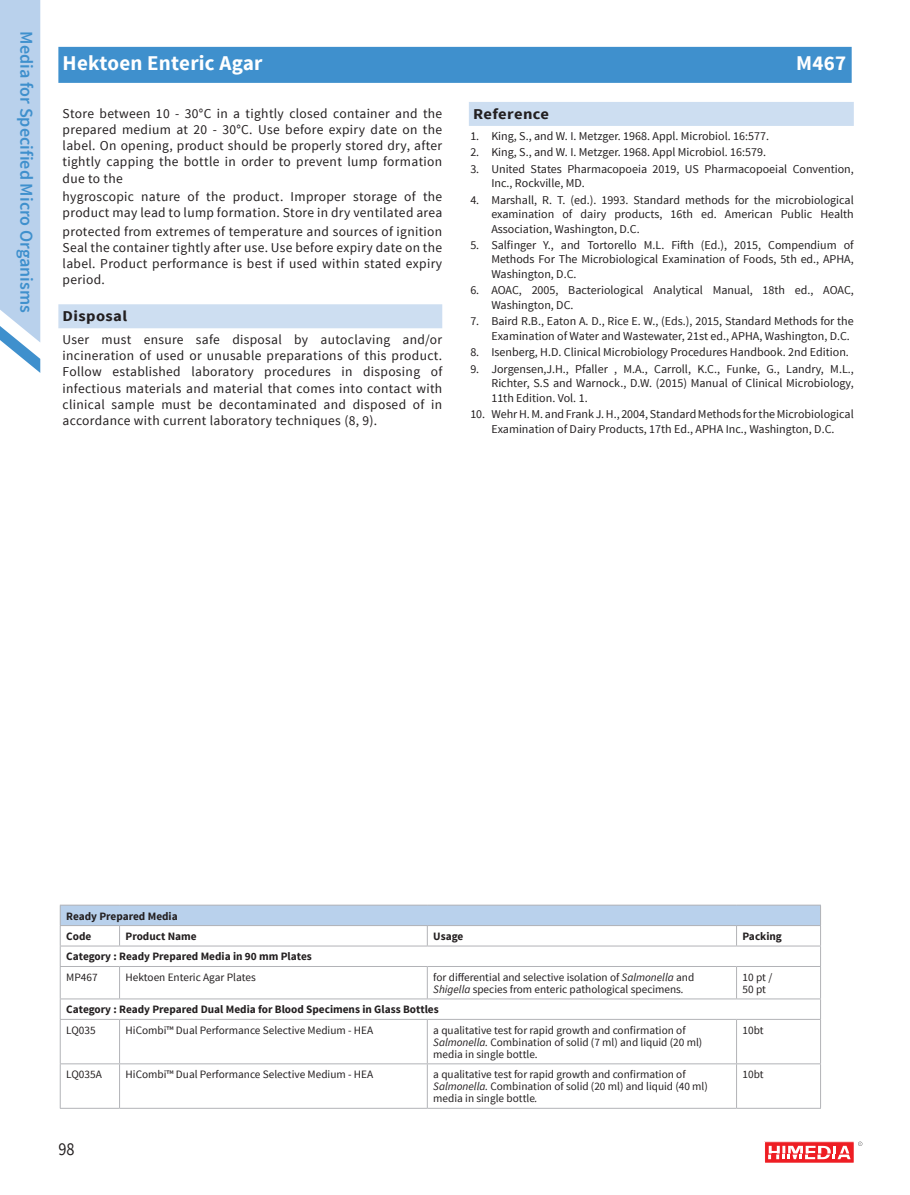
<style>
.page{position:relative;width:910px;height:1195px;background:#fff}
.page>*{position:absolute;margin:0;border:0;box-sizing:border-box;transform-origin:0 0}
.Heading_Microbial_Li{font:700 21px "Source Sans Pro";letter-spacing:.01em;color:#fff}
.t1{font:600 18px "Source Sans Pro";color:#3f90cd}
.t2{font:18px "Source Sans Pro";color:#231f20;scale:.9 1}
.Sub_Heading{font:700 15px "Source Sans Pro";letter-spacing:.025em;color:#231f20;scale:1.1 1}
.Para_Text{font:13.5px/16.2px "Source Sans Pro";letter-spacing:.025em;color:#231f20;text-align:justify}
.Ref{font:12px/14.4px "Source Sans Pro";color:#231f20}
.result_5{font:11.25px/12px "Source Sans Pro";color:#231f20}
.result_head_5{font:700 11.25px "Source Sans Pro";color:#231f20}
.s1{font-style:italic}
</style>
<div class="page">
<div style="left:764px;top:1141px;width:90px;height:22px;background:#ee1d23"></div>
<div style="left:764px;top:1141px;width:90px;height:22px;border:1px solid #fff"></div>
<svg style="left:768px;top:1145px;width:82px;height:14px"></svg>
<svg style="left:858px;top:1141px;width:4px;height:4px"></svg>
<div style="left:58px;top:47px;width:793px;height:36px;background:#3f90cd"></div>
<div style="left:58px;top:304px;width:384px;height:24px;background:#cddef1"></div>
<div style="left:469px;top:102px;width:384px;height:24px;background:#cddef1"></div>
<div style="left:60px;top:905px;width:760px;height:20px;background:#b9d1ec"></div>
<hr style="left:60px;top:904px;width:60px;height:1px;background:#b2b3b7">
<hr style="left:120px;top:904px;width:307px;height:1px;background:#b2b3b7">
<hr style="left:427px;top:904px;width:309px;height:1px;background:#b2b3b7">
<hr style="left:736px;top:904px;width:85px;height:1px;background:#b2b3b7">
<hr style="left:60px;top:925px;width:60px;height:1px;background:#b2b3b7">
<hr style="left:120px;top:925px;width:307px;height:1px;background:#b2b3b7">
<svg style="left:119px;top:925px;width:1px;height:20px"></svg>
<hr style="left:427px;top:925px;width:309px;height:1px;background:#b2b3b7">
<svg style="left:427px;top:925px;width:1px;height:20px"></svg>
<hr style="left:736px;top:925px;width:85px;height:1px;background:#b2b3b7">
<svg style="left:736px;top:925px;width:1px;height:20px"></svg>
<hr style="left:60px;top:945px;width:60px;height:1px;background:#b2b3b7">
<svg style="left:60px;top:905px;width:1px;height:61px"></svg>
<hr style="left:120px;top:945px;width:307px;height:1px;background:#b2b3b7">
<hr style="left:427px;top:945px;width:309px;height:1px;background:#b2b3b7">
<hr style="left:736px;top:945px;width:85px;height:1px;background:#b2b3b7">
<svg style="left:820px;top:905px;width:1px;height:61px"></svg>
<hr style="left:60px;top:966px;width:60px;height:1px;background:#b2b3b7">
<hr style="left:60px;top:966px;width:1px;height:32px;background:#b2b3b7">
<hr style="left:120px;top:966px;width:307px;height:1px;background:#b2b3b7">
<hr style="left:119px;top:966px;width:1px;height:32px;background:#b2b3b7">
<hr style="left:427px;top:966px;width:309px;height:1px;background:#b2b3b7">
<hr style="left:427px;top:966px;width:1px;height:32px;background:#b2b3b7">
<hr style="left:736px;top:966px;width:85px;height:1px;background:#b2b3b7">
<hr style="left:736px;top:966px;width:1px;height:32px;background:#b2b3b7">
<hr style="left:820px;top:966px;width:1px;height:32px;background:#b2b3b7">
<hr style="left:60px;top:998px;width:60px;height:1px;background:#b2b3b7">
<svg style="left:60px;top:999px;width:1px;height:19px"></svg>
<hr style="left:120px;top:998px;width:307px;height:1px;background:#b2b3b7">
<hr style="left:427px;top:998px;width:309px;height:1px;background:#b2b3b7">
<hr style="left:736px;top:998px;width:85px;height:1px;background:#b2b3b7">
<svg style="left:820px;top:999px;width:1px;height:19px"></svg>
<hr style="left:60px;top:1018px;width:60px;height:1px;background:#b2b3b7">
<hr style="left:60px;top:1019px;width:1px;height:44px;background:#b2b3b7">
<hr style="left:120px;top:1018px;width:307px;height:1px;background:#b2b3b7">
<hr style="left:119px;top:1019px;width:1px;height:44px;background:#b2b3b7">
<hr style="left:427px;top:1018px;width:309px;height:1px;background:#b2b3b7">
<hr style="left:427px;top:1019px;width:1px;height:44px;background:#b2b3b7">
<hr style="left:736px;top:1018px;width:85px;height:1px;background:#b2b3b7">
<hr style="left:736px;top:1019px;width:1px;height:44px;background:#b2b3b7">
<hr style="left:820px;top:1019px;width:1px;height:44px;background:#b2b3b7">
<hr style="left:60px;top:1063px;width:60px;height:1px;background:#b2b3b7">
<hr style="left:60px;top:1064px;width:1px;height:43px;background:#b2b3b7">
<hr style="left:120px;top:1063px;width:307px;height:1px;background:#b2b3b7">
<hr style="left:119px;top:1064px;width:1px;height:43px;background:#b2b3b7">
<hr style="left:427px;top:1063px;width:309px;height:1px;background:#b2b3b7">
<hr style="left:427px;top:1064px;width:1px;height:43px;background:#b2b3b7">
<hr style="left:736px;top:1063px;width:85px;height:1px;background:#b2b3b7">
<hr style="left:736px;top:1064px;width:1px;height:43px;background:#b2b3b7">
<hr style="left:820px;top:1064px;width:1px;height:43px;background:#b2b3b7">
<hr style="left:60px;top:1107px;width:60px;height:1px;background:#b2b3b7">
<hr style="left:120px;top:1107px;width:307px;height:1px;background:#b2b3b7">
<hr style="left:427px;top:1107px;width:309px;height:1px;background:#b2b3b7">
<hr style="left:736px;top:1107px;width:85px;height:1px;background:#b2b3b7">
<svg style="left:0;top:0;width:40px;height:373px;background:#bad2ec"></svg>
<h2 class="t1" style="left:38px;top:31px;width:283px;rotate:90deg">Media for Specified Micro Organisms</h2>
<p class="Heading_Microbial_Li" style="left:63px;top:50px;width:201px">Hektoen Enteric Agar</p>
<p class="Heading_Microbial_Li" style="left:796px;top:50px;width:51px">M467</p>
<p class="Para_Text" style="left:63px;top:105px;width:381px">Store between 10 - 30°C in a tightly closed container and the prepared medium at 20 - 30°C. Use before expiry date on the label. On opening, product should be properly stored dry, after tightly capping the bottle in order to prevent lump formation due to the</p>
<p class="Para_Text" style="left:63px;top:189px;width:381px">hygroscopic nature of the product. Improper storage of the product may lead to lump formation. Store in dry ventilated area</p>
<p class="Para_Text" style="left:63px;top:223px;width:381px">protected from extremes of temperature and sources of ignition Seal the container tightly after use. Use before expiry date on the label. Product performance is best if used within stated expiry period.</p>
<p class="Sub_Heading" style="left:63px;top:307px;width:60px">Disposal</p>
<p class="Para_Text" style="left:63px;top:331px;width:381px">User must ensure safe disposal by autoclaving and/or incineration of used or unusable preparations of this product.<br>Follow established laboratory procedures in disposing of infectious materials and material that comes into contact with clinical sample must be decontaminated and disposed of in accordance with current laboratory techniques (8, 9).</p>
<p class="Sub_Heading" style="left:473px;top:104px;width:71px">Reference</p>
<p class="Ref" style="left:470px;top:129px;width:300px">1. King, S., and W. I. Metzger. 1968. Appl. Microbiol. 16:577.</p>
<p class="Ref" style="left:470px;top:145px;width:297px">2. King, S., and W. I. Metzger. 1968. Appl Microbiol. 16:579.</p>
<p class="Ref" style="left:491px;top:162px;width:364px;text-indent:-21px">3. United States Pharmacopoeia 2019, US Pharmacopoeial Convention,<br>Inc., Rockville, MD.</p>
<p class="Ref" style="left:491px;top:193px;width:364px;text-align:justify;text-indent:-21px">4. Marshall, R. T. (ed.). 1993. Standard methods for the microbiological examination of dairy products, 16th ed. American Public Health Association, Washington, D.C.</p>
<p class="Ref" style="left:491px;top:238px;width:364px;text-align:justify;text-indent:-21px">5. Salfinger Y., and Tortorello M.L. Fifth (Ed.), 2015, Compendium of Methods For The Microbiological Examination of Foods, 5th ed., APHA, Washington, D.C.</p>
<p class="Ref" style="left:491px;top:283px;width:364px;text-indent:-21px">6. AOAC, 2005, Bacteriological Analytical Manual, 18th ed., AOAC,<br>Washington, DC.</p>
<p class="Ref" style="left:491px;top:314px;width:364px;text-indent:-21px">7. Baird R.B., Eaton A. D., Rice E. W., (Eds.), 2015, Standard Methods for the<br>Examination of Water and Wastewater, 21st ed., APHA, Washington, D.C.</p>
<p class="Ref" style="left:470px;top:345px;width:380px">8. Isenberg, H.D. Clinical Microbiology Procedures Handbook. 2nd Edition.</p>
<p class="Ref" style="left:491px;top:362px;width:364px;text-align:justify;text-indent:-21px">9. Jorgensen,J.H., Pfaller , M.A., Carroll, K.C., Funke, G., Landry, M.L., Richter, S.S and Warnock., D.W. (2015) Manual of Clinical Microbiology, 11th Edition. Vol. 1.</p>
<p class="Ref" style="left:470px;top:407px;width:385px;text-align:center">10. Wehr H. M. and Frank J. H., 2004, Standard Methods for the Microbiological<br>Examination of Dairy Products, 17th Ed., APHA Inc., Washington, D.C.</p>
<p class="result_head_5" style="left:66px;top:908px;width:113px">Ready Prepared Media</p>
<p class="result_head_5" style="left:66px;top:929px;width:27px">Code</p>
<p class="result_head_5" style="left:126px;top:929px;width:73px">Product Name</p>
<p class="result_head_5" style="left:433px;top:929px;width:32px">Usage</p>
<p class="result_head_5" style="left:742px;top:929px;width:41px">Packing</p>
<p class="result_head_5" style="left:66px;top:949px;width:247px">Category : Ready Prepared Media in 90 mm Plates</p>
<p class="result_5" style="left:66px;top:971px;width:33px">MP467</p>
<p class="result_5" style="left:126px;top:971px;width:132px">Hektoen Enteric Agar Plates</p>
<p class="result_5" style="left:433px;top:971px;width:262px">for differential and selective isolation of <span class="s1">Salmonella</span> and<br><span class="s1">Shigella</span> species from enteric pathological specimens<span class="s1">.</span></p>
<p class="result_5" style="left:742px;top:971px;width:31px">10 pt /<br>50 pt</p>
<p class="result_head_5" style="left:66px;top:1002px;width:374px">Category : Ready Prepared Dual Media for Blood Specimens in Glass Bottles</p>
<p class="result_5" style="left:66px;top:1024px;width:31px">LQ035</p>
<p class="result_5" style="left:126px;top:1024px;width:249px">HiCombi™ Dual Performance Selective Medium - HEA</p>
<p class="result_5" style="left:433px;top:1024px;width:270px">a qualitative test for rapid growth and confirmation of<br><span class="s1">Salmonella.</span> Combination of solid (7 ml) and liquid (20 ml) media in single bottle.</p>
<p class="result_5" style="left:742px;top:1024px;width:23px">10bt</p>
<p class="result_5" style="left:66px;top:1068px;width:37px">LQ035A</p>
<p class="result_5" style="left:126px;top:1068px;width:249px">HiCombi™ Dual Performance Selective Medium - HEA</p>
<p class="result_5" style="left:433px;top:1068px;width:276px">a qualitative test for rapid growth and confirmation of<br><span class="s1">Salmonella.</span> Combination of solid (20 ml) and liquid (40 ml) media in single bottle<span class="s1">.</span></p>
<p class="result_5" style="left:742px;top:1068px;width:23px">10bt</p>
<h2 class="t2" style="left:58px;top:1137px;width:19px">98</h2>
</div>
